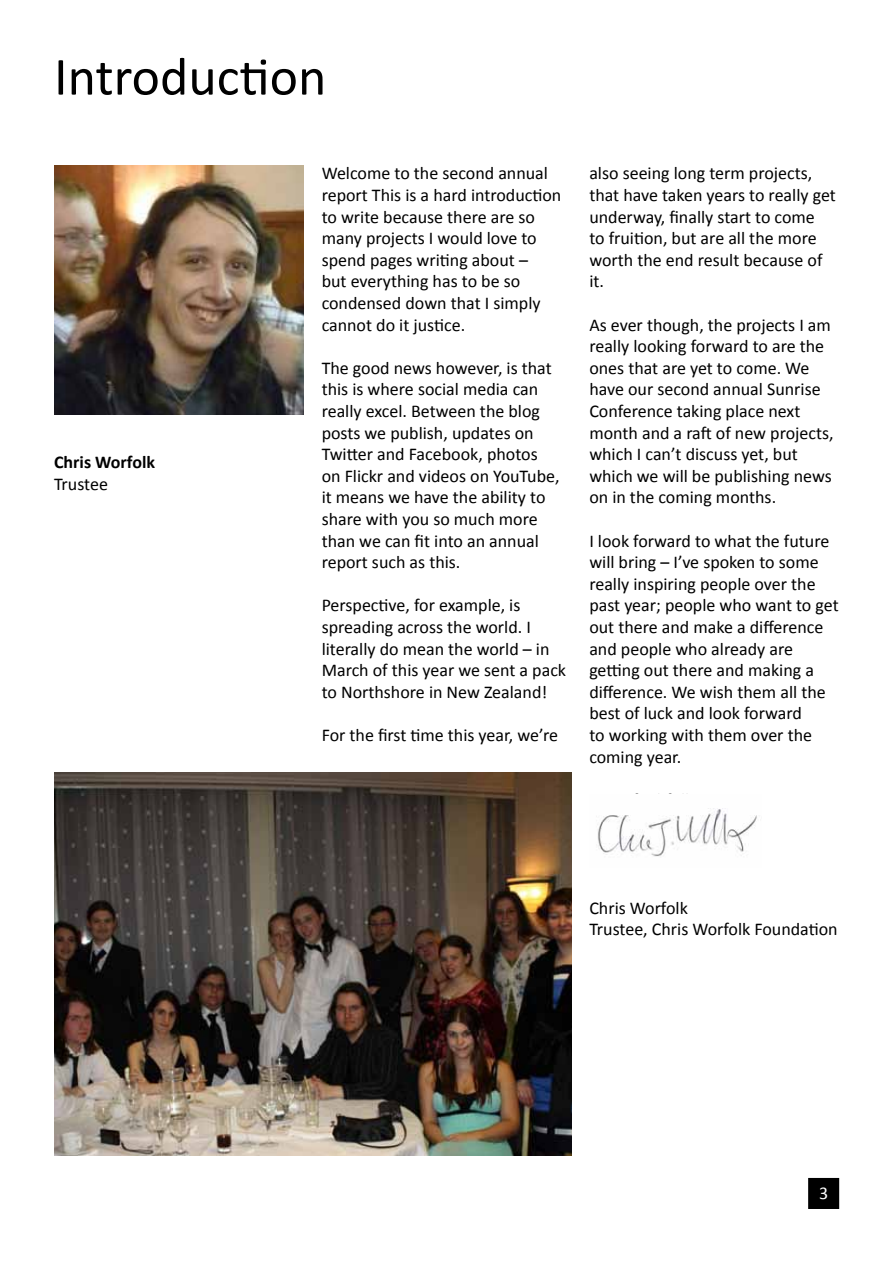
<style>
.page{position:relative;width:893px;height:1263px;background:#fff}
.page>*{position:absolute;margin:0;border:0;box-sizing:border-box;transform-origin:0 0}
.t1{font:54px "Calibri";color:#000}
.t2{font:18px/21.6px "Calibri";color:#000}
.t3{font:700 18px "Calibri";color:#000}
.t4{font:18px "Calibri";color:#fff}
</style>
<div class="page">
<img style="left:54px;top:165px;width:250px;height:250px">
<div style="left:809px;top:1179px;width:29px;height:29px;background:#000"></div>
<div style="left:808px;top:1178px;width:31px;height:31px;border:2px solid #000"></div>
<img style="left:54px;top:772px;width:517px;height:384px">
<img style="left:597px;top:808px;width:160px;height:49px">
<h1 class="t1" style="left:54px;top:43px;width:274px">Introduction</h1>
<p class="t3" style="left:54px;top:451px;width:103px">Chris Worfolk</p>
<p class="t2" style="left:54px;top:472px;width:55px">Trustee</p>
<p class="t2" style="left:322px;top:162px;width:241px">Welcome to the second annual report This is a hard introduction to write because there are so many projects I would love to spend pages writing about –<br>but everything has to be so condensed down that I simply cannot do it justice.</p>
<p class="t2" style="left:322px;top:356px;width:239px">The good news however, is that this is where social media can really excel. Between the blog posts we publish, updates on<br>Twitter and Facebook, photos on Flickr and videos on YouTube, it means we have the ability to share with you so much more than we can fit into an annual report such as this.</p>
<p class="t2" style="left:322px;top:594px;width:246px">Perspective, for example, is spreading across the world. I literally do mean the world – in<br>March of this year we sent a pack to Northshore in New Zealand!</p>
<p class="t2" style="left:322px;top:723px;width:238px">For the first time this year, we’re</p>
<p class="t2" style="left:589px;top:162px;width:248px">also seeing long term projects, that have taken years to really get underway, finally start to come<br>to fruition, but are all the more worth the end result because of it.</p>
<p class="t2" style="left:589px;top:313px;width:246px">As ever though, the projects I am really looking forward to are the ones that are yet to come. We have our second annual Sunrise<br>Conference taking place next month and a raft of new projects, which I can’t discuss yet, but which we will be publishing news on in the coming months.</p>
<p class="t2" style="left:589px;top:529px;width:251px">I look forward to what the future will bring – I’ve spoken to some really inspiring people over the past year; people who want to get out there and make a difference and people who already are getting out there and making a difference. We wish them all the best of luck and look forward<br>to working with them over the coming year.</p>
<p class="t2" style="left:589px;top:896px;width:250px">Chris Worfolk<br>Trustee, Chris Worfolk Foundation</p>
<p class="t4" style="left:819px;top:1182px;width:11px">3</p>
</div>
